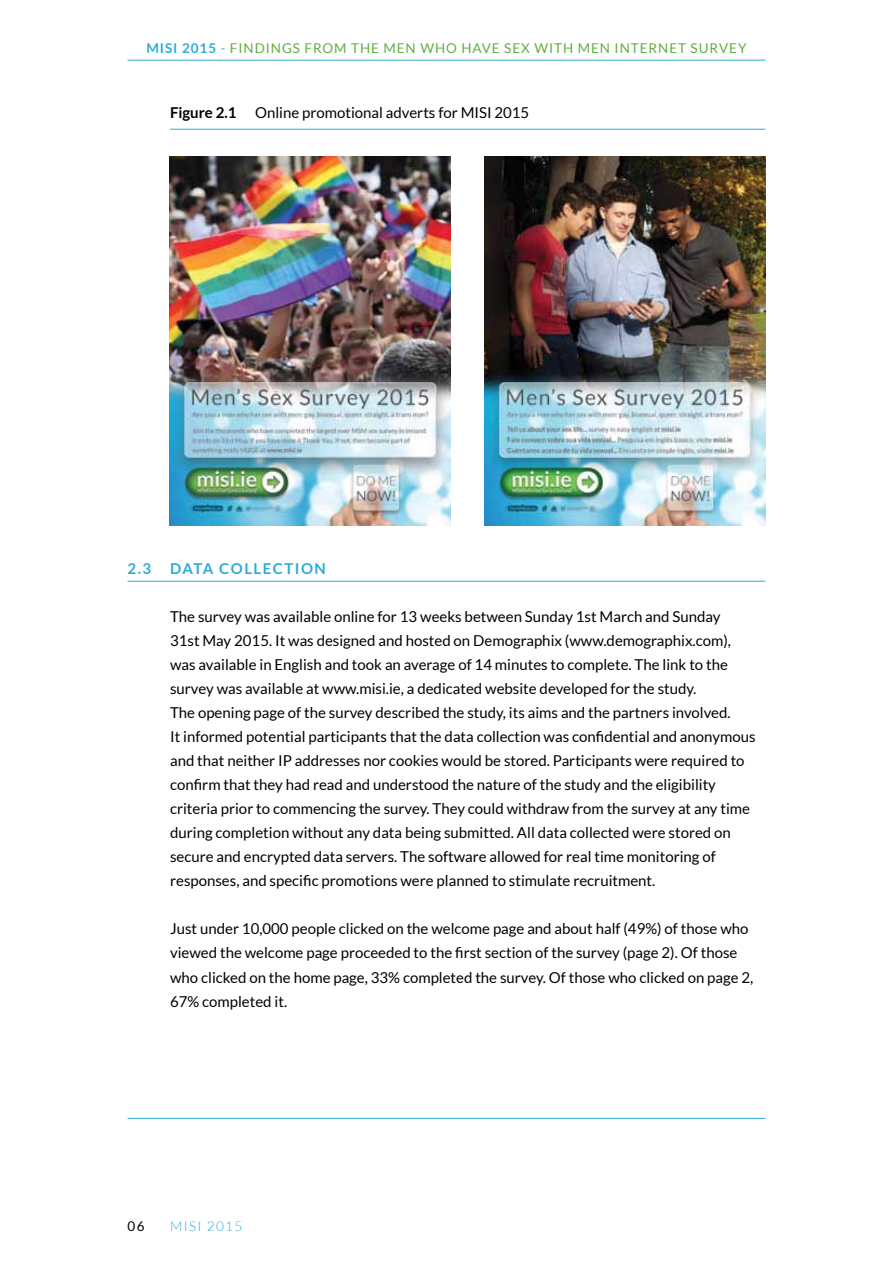
<style>
.page{position:relative;width:893px;height:1263px;background:#fff}
.page>*{position:absolute;margin:0;border:0;box-sizing:border-box;transform-origin:0 0}
.t1{font:15px/24px "Lato";color:#000}
.t2{font:700 15px "Lato";letter-spacing:.1em;color:#2fabd7}
.t3{font:13.5px "Lato";letter-spacing:.07em;color:#61ad42}
.t4{font:300 13.5px "Lato";letter-spacing:.1em;color:#2fabd7}
.t5{font:13.5px "Lato";color:#000}
.s1{font-weight:700;color:#2fabd7}
.s2{color:#2fabd7}
.s3{font-weight:700}
</style>
<div class="page">
<hr style="left:170px;top:129px;width:595px;height:1px;background:#2fabd7">
<hr style="left:128px;top:581px;width:637px;height:1px;background:#2fabd7">
<hr style="left:128px;top:60px;width:637px;height:1px;background:#2fabd7">
<hr style="left:128px;top:1118px;width:637px;height:1px;background:#2fabd7">
<img style="left:170px;top:156px;width:281px;height:370px">
<img style="left:484px;top:156px;width:281px;height:370px">
<p class="t3" style="left:146px;top:41px;width:602px"><span class="s1">MISI 2015</span> <span class="s2">-</span> FINDINGS FROM THE MEN WHO HAVE SEX WITH MEN INTERNET SURVEY</p>
<p class="t1" style="left:170px;top:101px;width:361px"><span class="s3">Figure 2.1</span> Online promotional adverts for MISI 2015</p>
<p class="t2" style="left:128px;top:560px;width:200px">2.3 DATA COLLECTION</p>
<p class="t1" style="left:170px;top:605px;width:587px">The survey was available online for 13 weeks between Sunday 1st March and Sunday<br>31st May 2015. It was designed and hosted on Demographix (www.demographix.com), was available in English and took an average of 14 minutes to complete. The link to the survey was available at www.misi.ie, a dedicated website developed for the study.<br>The opening page of the survey described the study, its aims and the partners involved.<br>It informed potential participants that the data collection was confidential and anonymous and that neither IP addresses nor cookies would be stored. Participants were required to confirm that they had read and understood the nature of the study and the eligibility criteria prior to commencing the survey. They could withdraw from the survey at any time during completion without any data being submitted. All data collected were stored on secure and encrypted data servers. The software allowed for real time monitoring of responses, and specific promotions were planned to stimulate recruitment.</p>
<p class="t1" style="left:170px;top:917px;width:585px">Just under 10,000 people clicked on the welcome page and about half (49%) of those who viewed the welcome page proceeded to the first section of the survey (page 2). Of those who clicked on the home page, 33% completed the survey. Of those who clicked on page 2, 67% completed it.</p>
<p class="t5" style="left:128px;top:1219px;width:19px">06</p>
<p class="t4" style="left:170px;top:1219px;width:74px">MISI 2015</p>
</div>
